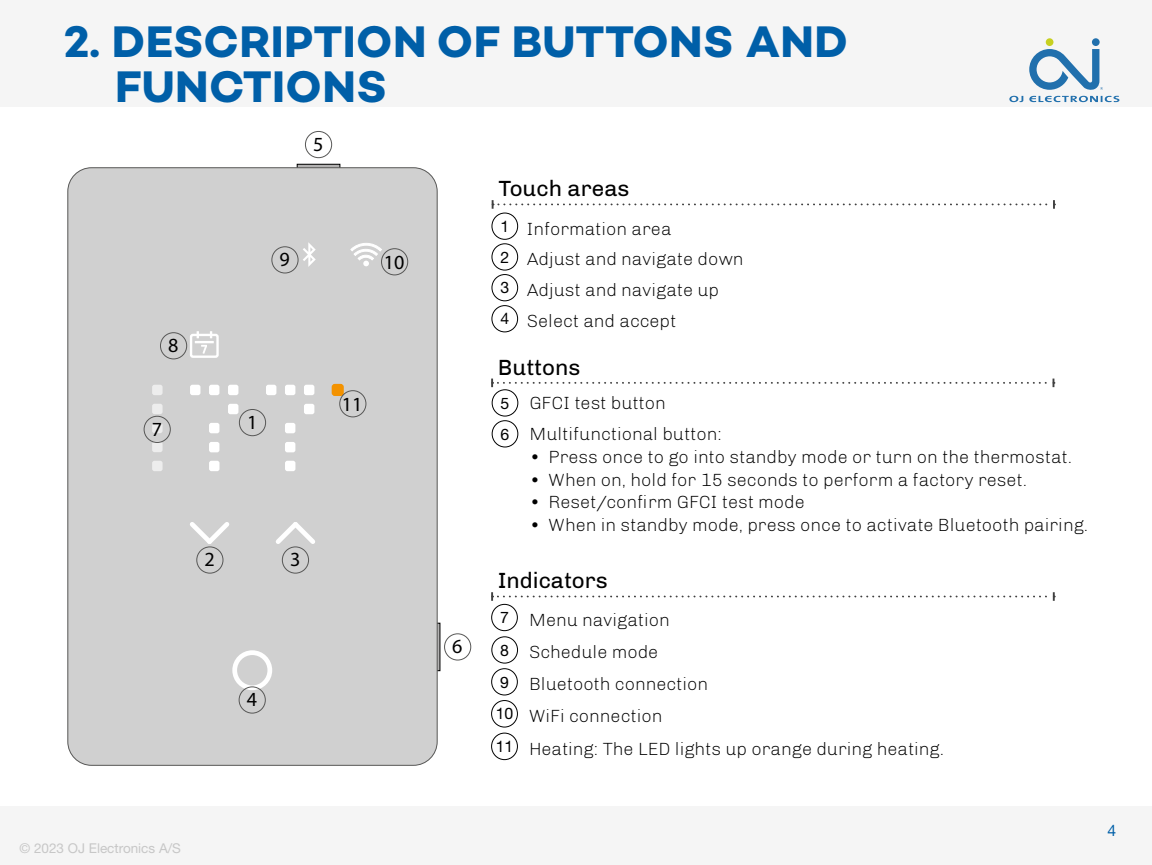
<style>
.page{position:relative;width:1152px;height:865px;background:#fff}
.page>*{position:absolute;margin:0;border:0;box-sizing:border-box;transform-origin:0 0}
.t1{font:700 45px/45px "Campton";letter-spacing:.01em;color:#005fa8}
.t2{font:22.5px "Chivo";color:#000}
.t3{font:20.03px "Myriad Pro";color:#000}
.t4{font:300 18px/32.2px "Chivo";color:#000}
.t5{font:15.75px "Helvetica Neue LTW1 G";color:#005fa8}
.t6{font:13.5px "Helvetica Neue LTW1 G";color:#c7c7c7}
.s1{font-family:"Helvetica Neue LTW1 G";font-weight:400;font-size:15.75px}
</style>
<div class="page">
<div style="left:0;top:806px;width:1152px;height:58px;background:#f5f5f5"></div>
<div style="left:0;top:0;width:1152px;height:107px;background:#f5f5f5"></div>
<svg style="left:435px;top:623px;width:5px;height:47px"></svg>
<div style="left:297px;top:164px;width:43px;height:5px;background:#b3b2b2"></div>
<div style="left:297px;top:164px;width:43px;height:5px;border:1px solid #000"></div>
<div style="left:68px;top:168px;width:369px;height:597px;background:#d0d0d0;border-radius:24px"></div>
<div style="left:285px;top:460px;width:10px;height:11px;background:#fff;border-radius:2px"></div>
<div style="left:209px;top:460px;width:10px;height:11px;background:#fff;border-radius:2px"></div>
<div style="left:285px;top:442px;width:10px;height:10px;background:#fff;border-radius:2px"></div>
<div style="left:209px;top:442px;width:10px;height:10px;background:#fff;border-radius:2px"></div>
<div style="left:285px;top:422px;width:10px;height:11px;background:#fff;border-radius:2px"></div>
<div style="left:209px;top:422px;width:10px;height:11px;background:#fff;border-radius:2px"></div>
<div style="left:228px;top:403px;width:10px;height:11px;background:#fff;border-radius:2px"></div>
<div style="left:304px;top:403px;width:10px;height:11px;background:#fff;border-radius:2px"></div>
<div style="left:190px;top:384px;width:10px;height:11px;background:#fff;border-radius:2px"></div>
<div style="left:266px;top:384px;width:10px;height:11px;background:#fff;border-radius:2px"></div>
<div style="left:285px;top:384px;width:10px;height:11px;background:#fff;border-radius:2px"></div>
<div style="left:228px;top:384px;width:10px;height:11px;background:#fff;border-radius:2px"></div>
<div style="left:209px;top:384px;width:10px;height:11px;background:#fff;border-radius:2px"></div>
<div style="left:304px;top:384px;width:10px;height:11px;background:#fff;border-radius:2px"></div>
<div style="left:152px;top:384px;width:11px;height:11px;background:#ededed;border-radius:2px"></div>
<div style="left:152px;top:460px;width:11px;height:11px;background:#ededed;border-radius:2px"></div>
<div style="left:152px;top:441px;width:11px;height:11px;background:#ededed;border-radius:2px"></div>
<div style="left:152px;top:422px;width:11px;height:11px;background:#ededed;border-radius:2px"></div>
<div style="left:152px;top:403px;width:11px;height:11px;background:#ededed;border-radius:2px"></div>
<div style="left:332px;top:384px;width:11px;height:11px;background:#f39200;border-radius:2px"></div>
<div style="left:332px;top:384px;width:12px;height:12px;border:2px solid #f39200;border-radius:2px"></div>
<div style="left:190px;top:333px;width:29px;height:25px;border:2px solid #fff;border-radius:2px"></div>
<svg style="left:195px;top:331px;width:19px;height:23px"></svg>
<svg style="left:232px;top:650px;width:40px;height:40px"></svg>
<svg style="left:190px;top:522px;width:39px;height:22px"></svg>
<svg style="left:276px;top:522px;width:39px;height:22px"></svg>
<svg style="left:303px;top:242px;width:13px;height:25px"></svg>
<svg style="left:350px;top:243px;width:32px;height:23px"></svg>
<div style="left:144px;top:416px;width:27px;height:26px;border:1px solid #575756;border-radius:50%"></div>
<div style="left:239px;top:409px;width:27px;height:27px;border:1px solid #575756;border-radius:50%"></div>
<div style="left:305px;top:131px;width:27px;height:27px;border:1px solid #575756;border-radius:50%"></div>
<div style="left:239px;top:686px;width:27px;height:27px;border:1px solid #575756;border-radius:50%"></div>
<div style="left:197px;top:546px;width:26px;height:27px;border:1px solid #575756;border-radius:50%"></div>
<div style="left:282px;top:546px;width:27px;height:27px;border:1px solid #575756;border-radius:50%"></div>
<div style="left:160px;top:332px;width:27px;height:27px;border:1px solid #575756;border-radius:50%"></div>
<div style="left:444px;top:633px;width:27px;height:27px;border:1px solid #575756;border-radius:50%"></div>
<div style="left:272px;top:246px;width:26px;height:27px;border:1px solid #575756;border-radius:50%"></div>
<div style="left:381px;top:248px;width:27px;height:27px;border:1px solid #575756;border-radius:50%"></div>
<div style="left:339px;top:390px;width:27px;height:27px;border:1px solid #575756;border-radius:50%"></div>
<div style="left:491px;top:212px;width:27px;height:28px;border:1px solid #000;border-radius:50%"></div>
<div style="left:491px;top:636px;width:27px;height:27px;border:1px solid #000;border-radius:50%"></div>
<div style="left:491px;top:668px;width:27px;height:27px;border:1px solid #000;border-radius:50%"></div>
<div style="left:491px;top:699px;width:27px;height:28px;border:1px solid #000;border-radius:50%"></div>
<div style="left:491px;top:732px;width:27px;height:27px;border:1px solid #000;border-radius:50%"></div>
<div style="left:491px;top:243px;width:27px;height:27px;border:1px solid #000;border-radius:50%"></div>
<div style="left:491px;top:274px;width:27px;height:27px;border:1px solid #000;border-radius:50%"></div>
<div style="left:491px;top:305px;width:27px;height:27px;border:1px solid #000;border-radius:50%"></div>
<div style="left:492px;top:389px;width:26px;height:27px;border:1px solid #000;border-radius:50%"></div>
<div style="left:492px;top:420px;width:26px;height:27px;border:1px solid #000;border-radius:50%"></div>
<div style="left:491px;top:603px;width:27px;height:28px;border:1px solid #000;border-radius:50%"></div>
<svg style="left:491px;top:592px;width:564px;height:8px"></svg>
<svg style="left:491px;top:378px;width:563px;height:9px"></svg>
<svg style="left:492px;top:200px;width:563px;height:9px"></svg>
<h1 class="t1" style="left:115px;top:18px;width:734px;text-indent:-51px">2. DESCRIPTION OF BUTTONS AND<br>FUNCTIONS</h1>
<p class="t3" style="left:168px;top:333px;width:12px">8</p>
<p class="t3" style="left:152px;top:416px;width:12px">7</p>
<p class="t3" style="left:313px;top:132px;width:12px">5</p>
<p class="t3" style="left:280px;top:247px;width:12px">9</p>
<p class="t3" style="left:384px;top:250px;width:22px">10</p>
<p class="t3" style="left:247px;top:409px;width:12px">1</p>
<p class="t3" style="left:342px;top:391px;width:22px">11</p>
<p class="t3" style="left:205px;top:547px;width:12px">2</p>
<p class="t3" style="left:290px;top:547px;width:12px">3</p>
<p class="t3" style="left:247px;top:687px;width:12px">4</p>
<p class="t3" style="left:452px;top:634px;width:12px">6</p>
<p class="t2" style="left:498px;top:175px;width:133px">Touch areas</p>
<p class="t4" style="left:500px;top:212px;width:173px"><sup>1</sup> Information area</p>
<p class="t4" style="left:500px;top:244px;width:245px;line-height:30.8px"><sup>2</sup> Adjust and navigate down<br><sup>3</sup> Adjust and navigate up<br><sup>4</sup> Select and accept</p>
<p class="t2" style="left:498px;top:354px;width:84px">Buttons</p>
<p class="t4" style="left:501px;top:387px;width:223px;line-height:31.3px"><span class="s1">5</span> GFCI test button<br><span class="s1">6</span> Multifunctional button:</p>
<p class="t4" style="left:530px;top:440px;width:544px">• Press once to go into standby mode or turn on the thermostat.</p>
<p class="t4" style="left:530px;top:463px;width:499px">• When on, hold for 15 seconds to perform a factory reset.</p>
<p class="t4" style="left:530px;top:485px;width:277px">• Reset/confirm GFCI test mode</p>
<p class="t4" style="left:530px;top:508px;width:560px">• When in standby mode, press once to activate Bluetooth pairing.</p>
<p class="t2" style="left:498px;top:567px;width:111px">Indicators</p>
<p class="t4" style="left:500px;top:603px;width:171px"><sup>7</sup> Menu navigation</p>
<p class="t4" style="left:496px;top:636px;width:450px"><sup>8</sup> Schedule mode<br><sup>9</sup> Bluetooth connection<br><sup>10</sup> WiFi connection<br><sup>11</sup> Heating: The LED lights up orange during heating.</p>
<p class="t6" style="left:19px;top:839px;width:163px">© 2023 OJ Electronics A/S</p>
<p class="t5" style="left:1107px;top:820px;width:10px">4</p>
</div>
